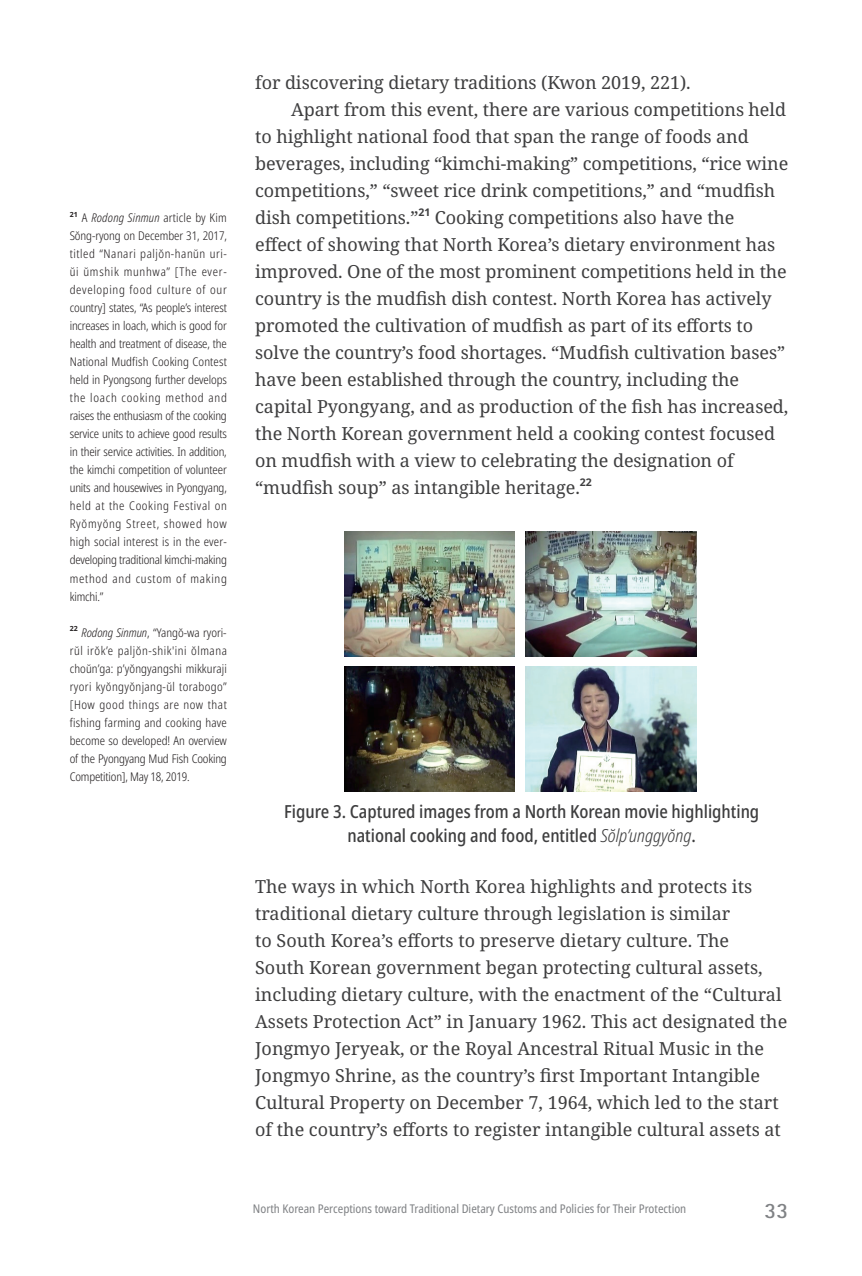
<style>
.page{position:relative;width:862px;height:1276px;background:#fff}
.page>*{position:absolute;margin:0;border:0;box-sizing:border-box;transform-origin:0 0}
.t1{font:700 22px "Rotis Sans Serif Std";color:#808285}
.t2{font:18px/27px "Noto Serif";letter-spacing:-.005em;color:#3e3e3f}
.t3{font:500 condensed 18px/24px "Noto Sans";color:#3e3e3f;text-align:center}
.t4{font:300 condensed 12px/18px "Noto Sans";letter-spacing:-.015em;color:#231f20;text-align:justify}
.t5{font:condensed 12px "Noto Sans";color:#808285}
.t6{font:700 10.4px "Noto Sans";color:#3e3e3f}
.t7{font:700 7px "Noto Sans";color:#231f20}
.s1{font-style:italic}
.s2{font-weight:300;font-style:italic}
</style>
<div class="page">
<img style="left:344px;top:531px;width:170px;height:125px">
<img style="left:526px;top:531px;width:170px;height:125px">
<img style="left:344px;top:666px;width:170px;height:125px">
<img style="left:526px;top:666px;width:170px;height:125px">
<p class="t7" style="left:70px;top:209px;width:10px">21</p>
<p class="t4" style="left:70px;top:209px;width:159px;text-indent:12px">A <span class="s1">Rodong Sinmun</span> article by Kim Sŏng-ryong on December 31, 2017, titled “Nanari paljŏn-hanŭn uri&shy;ŭi ŭmshik munhwa” [The ever&shy;developing food culture of our country] states, “As people’s interest increases in loach, which is good for health and treatment of disease, the National Mudfish Cooking Contest held in Pyongsong further develops the loach cooking method and raises the enthusiasm of the cooking service units to achieve good results in their service activities. In addition, the kimchi competition of volunteer units and housewives in Pyongyang, held at the Cooking Festival on Ryŏmyŏng Street, showed how high social interest is in the ever&shy;developing traditional kimchi-making method and custom of making kimchi.”</p>
<p class="t7" style="left:70px;top:623px;width:10px">22</p>
<p class="t4" style="left:70px;top:623px;width:159px;text-indent:12px"><span class="s1">Rodong Sinmun</span>, “Yangŏ-wa ryori&shy;rŭl irŏk’e paljŏn-shik'ini ŏlmana choŭn’ga: p’yŏngyangshi mikkuraji ryori kyŏngyŏnjang-ŭl torabogo” [How good things are now that fishing farming and cooking have become so developed! An overview of the Pyongyang Mud Fish Cooking Competition], May 18, 2019.</p>
<p class="t2" style="left:255px;top:70px;width:437px">for discovering dietary traditions (Kwon 2019, 221).</p>
<p class="t2" style="left:291px;top:97px;width:496px">Apart from this event, there are various competitions held</p>
<p class="t2" style="left:255px;top:124px;width:495px">to highlight national food that span the range of foods and</p>
<p class="t2" style="left:255px;top:151px;width:535px">beverages, including “kimchi-making” competitions, “rice wine</p>
<p class="t2" style="left:255px;top:178px;width:521px">competitions,” “sweet rice drink competitions,” and “mudfish</p>
<p class="t2" style="left:255px;top:205px;width:165px">dish competitions.”</p>
<p class="t6" style="left:418px;top:204px;width:13px">21</p>
<p class="t2" style="left:255px;top:205px;width:535px;text-indent:180px">Cooking competitions also have the<br>effect of showing that North Korea’s dietary environment has improved. One of the most prominent competitions held in the country is the mudfish dish contest. North Korea has actively promoted the cultivation of mudfish as part of its efforts to solve the country’s food shortages. “Mudfish cultivation bases” have been established through the country, including the capital Pyongyang, and as production of the fish has increased, the North Korean government held a cooking contest focused on mudfish with a view to celebrating the designation of “mudfish soup” as intangible heritage.</p>
<p class="t6" style="left:580px;top:474px;width:13px">22</p>
<p class="t3" style="left:284px;top:800px;width:476px">Figure 3. Captured images from a North Korean movie highlighting national cooking and food, entitled <span class="s2">Sŏlp’unggyŏng</span>.</p>
<p class="t2" style="left:255px;top:874px;width:533px">The ways in which North Korea highlights and protects its traditional dietary culture through legislation is similar<br>to South Korea’s efforts to preserve dietary culture. The<br>South Korean government began protecting cultural assets, including dietary culture, with the enactment of the “Cultural Assets Protection Act” in January 1962. This act designated the Jongmyo Jeryeak, or the Royal Ancestral Ritual Music in the Jongmyo Shrine, as the country’s first Important Intangible Cultural Property on December 7, 1964, which led to the start of the country’s efforts to register intangible cultural assets at</p>
<p class="t5" style="left:253px;top:1199px;width:435px">North Korean Perceptions toward Traditional Dietary Customs and Policies for Their Protection</p>
<p class="t1" style="left:764px;top:1197px;width:25px">33</p>
</div>
